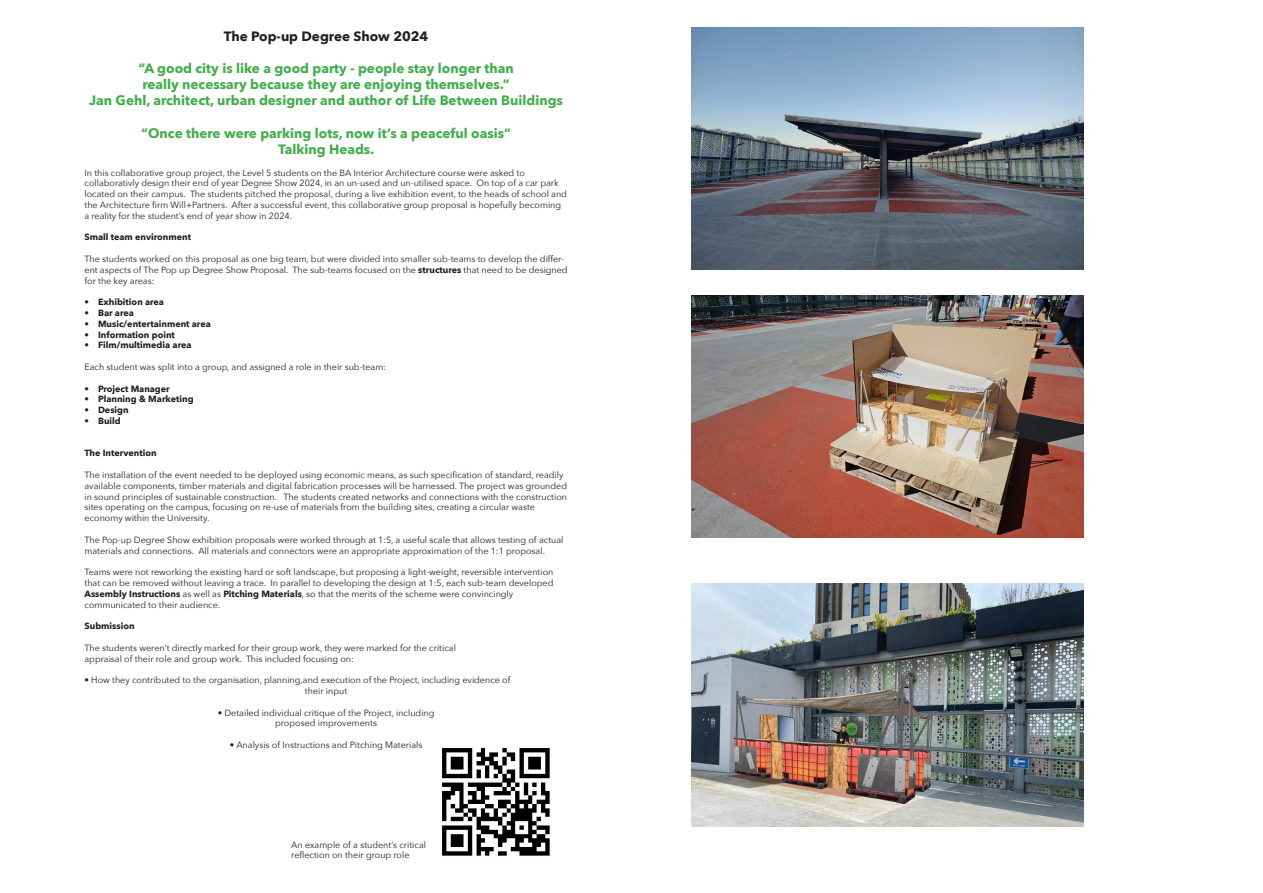
<style>
.page{position:relative;width:1263px;height:893px;background:#fff}
.page>*{position:absolute;margin:0;border:0;box-sizing:border-box;transform-origin:0 0}
.t1{font:700 13.5px "Avenir Next";color:#40ae49}
.t2{font:700 13.5px "Avenir Next";color:#231f20}
.t3{font:9px/10.8px "Avenir Next";color:#231f20}
.t4{font:700 9px "Avenir Next";color:#231f20}
.s1{font-weight:700}
</style>
<div class="page">
<img style="left:691px;top:27px;width:392px;height:242px">
<img style="left:691px;top:584px;width:392px;height:242px">
<img style="left:442px;top:748px;width:108px;height:108px">
<img style="left:691px;top:295px;width:392px;height:243px">
<p class="t2" style="left:224px;top:24px;width:206px">The Pop-up Degree Show 2024</p>
<p class="t1" style="left:138px;top:56px;width:377px">“A good city is like a good party - people stay longer than</p>
<p class="t1" style="left:142px;top:73px;width:369px">really necessary because they are enjoying themselves.”</p>
<p class="t1" style="left:89px;top:89px;width:475px">Jan Gehl, architect, urban designer and author of Life Between Buildings</p>
<p class="t1" style="left:141px;top:121px;width:371px">“Once there were parking lots, now it’s a peaceful oasis”</p>
<p class="t1" style="left:278px;top:137px;width:98px">Talking Heads.</p>
<p class="t3" style="left:85px;top:167px;width:442px">In this collaborative group project, the Level 5 students on the BA Interior Architecture course were asked to</p>
<p class="t3" style="left:85px;top:177px;width:484px">collaborativly design their end of year Degree Show 2024, in an un-used and un-utilised space. On top of a car park located on their campus. The students pitched the proposal, during a live exhibition event, to the heads of school and the Architecture firm Will+Partners. After a successful event, this collaborative group proposal is hopefully becoming a reality for the student’s end of year show in 2024.</p>
<p class="t4" style="left:85px;top:229px;width:108px">Small team environment</p>
<p class="t3" style="left:85px;top:253px;width:485px">The students worked on this proposal as one big team, but were divided into smaller sub-teams to develop the differ&shy;ent aspects of The Pop up Degree Show Proposal. The sub-teams focused on the <span class="s1">structures</span> that need to be designed for the key areas:</p>
<p class="t4" style="left:85px;top:294px;width:81px">• Exhibition area</p>
<p class="t4" style="left:85px;top:305px;width:51px">• Bar area</p>
<p class="t4" style="left:85px;top:316px;width:128px">• Music/entertainment area</p>
<p class="t4" style="left:85px;top:327px;width:92px">• Information point</p>
<p class="t4" style="left:85px;top:337px;width:108px">• Film/multimedia area</p>
<p class="t3" style="left:85px;top:361px;width:303px">Each student was split into a group, and assigned a role in their sub-team:</p>
<p class="t4" style="left:85px;top:381px;width:87px">• Project Manager</p>
<p class="t4" style="left:85px;top:391px;width:111px">• Planning &amp; Marketing</p>
<p class="t4" style="left:85px;top:402px;width:46px">• Design</p>
<p class="t4" style="left:85px;top:413px;width:38px">• Build</p>
<p class="t4" style="left:85px;top:445px;width:74px">The Intervention</p>
<p class="t3" style="left:85px;top:469px;width:484px">The installation of the event needed to be deployed using economic means, as such specification of standard, readily available components, timber materials and digital fabrication processes will be harnessed. The project was grounded in sound principles of sustainable construction. The students created networks and connections with the construction sites operating on the campus, focusing on re-use of materials from the building sites, creating a circular waste</p>
<p class="t3" style="left:85px;top:512px;width:126px">economy within the University.</p>
<p class="t3" style="left:85px;top:534px;width:480px">The Pop-up Degree Show exhibition proposals were worked through at 1:5, a useful scale that allows testing of actual materials and connections. All materials and connectors were an appropriate approximation of the 1:1 proposal.</p>
<p class="t3" style="left:85px;top:566px;width:470px;text-align:justify">Teams were not reworking the existing hard or soft landscape, but proposing a light-weight, reversible intervention that can be removed without leaving a trace. In parallel to developing the design at 1:5, each sub-team developed <span class="s1">Assembly Instructions</span> as well as <span class="s1">Pitching Materials</span>, so that the merits of the scheme were convincingly</p>
<p class="t3" style="left:85px;top:599px;width:137px">communicated to their audience.</p>
<p class="t4" style="left:85px;top:618px;width:52px">Submission</p>
<p class="t3" style="left:85px;top:642px;width:373px">The students weren’t directly marked for their group work, they were marked for the critical</p>
<p class="t3" style="left:85px;top:653px;width:271px">appraisal of their role and group work. This included focusing on:</p>
<p class="t3" style="left:85px;top:674px;width:427px">• How they contributed to the organisation, planning,and execution of the Project, including evidence of</p>
<p class="t3" style="left:305px;top:685px;width:44px">their input</p>
<p class="t3" style="left:218px;top:707px;width:218px">• Detailed individual critique of the Project, including</p>
<p class="t3" style="left:275px;top:717px;width:103px">proposed improvements</p>
<p class="t3" style="left:230px;top:739px;width:194px">• Analysis of Instructions and Pitching Materials</p>
<p class="t3" style="left:291px;top:839px;width:136px">An example of a student’s critical reflection on their group role</p>
</div>
